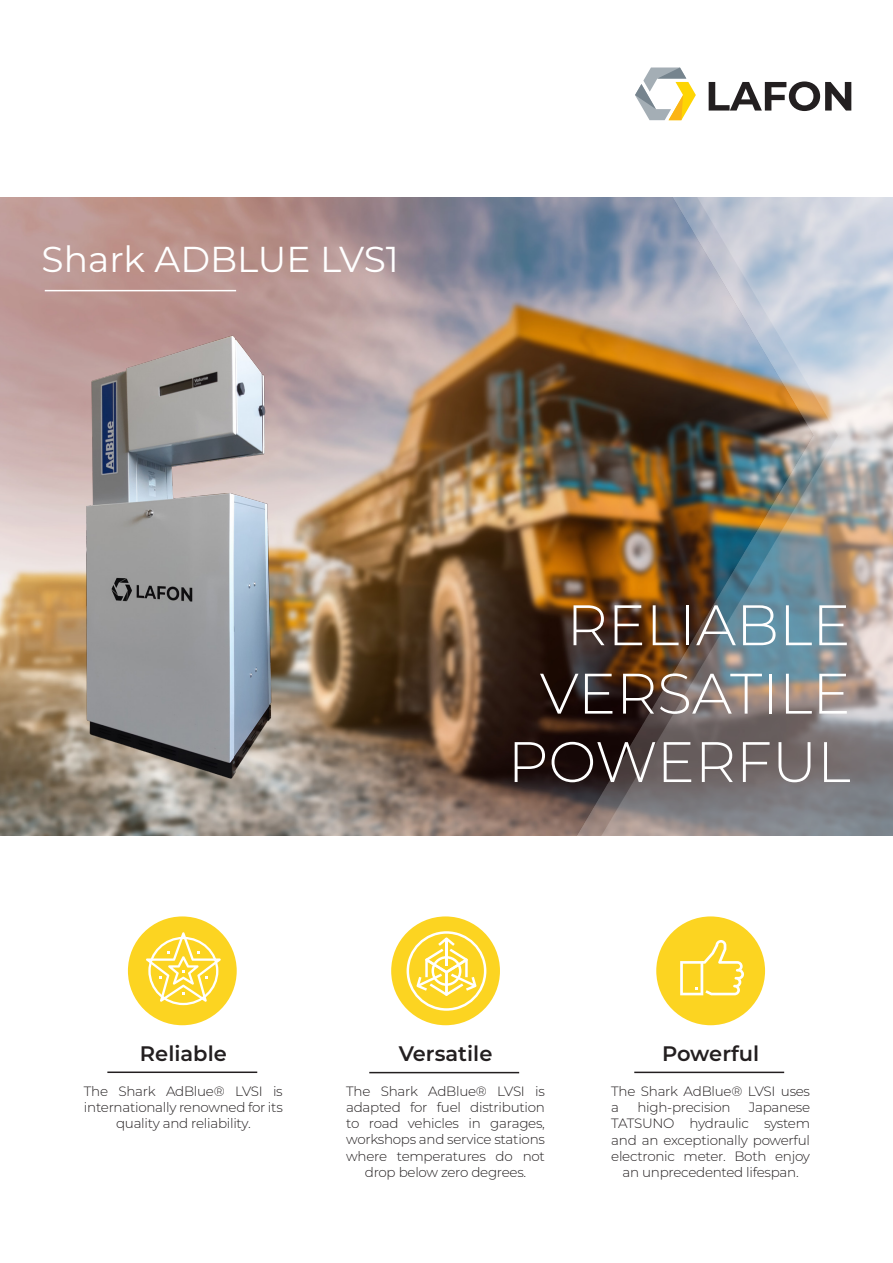
<style>
.page{position:relative;width:893px;height:1263px;background:#fff}
.page>*{position:absolute;margin:0;border:0;box-sizing:border-box;transform-origin:0 0}
.t1{font:300 57px "Montserrat";color:#fff}
.t2{font:36px "Montserrat";color:#fff}
.t3{font:600 21px "Montserrat";color:#231f20}
.t4{font:300 13.5px/16.2px "Montserrat";letter-spacing:-.02em;color:#231f20;text-align:center}
</style>
<div class="page">
<img style="left:0;top:198px;width:577px;height:638px">
<img style="left:577px;top:198px;width:316px;height:638px">
<div style="left:391px;top:916px;width:109px;height:109px;background:#fcd421;border-radius:50%"></div>
<div style="left:128px;top:916px;width:109px;height:109px;background:#fcd421;border-radius:50%"></div>
<div style="left:656px;top:916px;width:109px;height:109px;background:#fcd421;border-radius:50%"></div>
<hr style="left:107px;top:1071px;width:150px;height:2px;background:#231f20">
<hr style="left:634px;top:1071px;width:150px;height:2px;background:#231f20">
<hr style="left:369px;top:1072px;width:150px;height:1px;background:#231f20">
<svg style="left:146px;top:932px;width:75px;height:73px"></svg>
<img style="left:52px;top:330px;width:294px;height:460px">
<svg style="left:680px;top:940px;width:64px;height:55px"></svg>
<svg style="left:407px;top:931px;width:79px;height:80px"></svg>
<hr style="left:45px;top:290px;width:191px;height:1px;background:#fff">
<svg style="left:709px;top:81px;width:142px;height:30px"></svg>
<svg style="left:635px;top:68px;width:61px;height:52px"></svg>
<p class="t2" style="left:42px;top:234px;width:359px">Shark ADBLUE LVS1</p>
<p class="t1" style="left:567px;top:586px;width:285px">RELIABLE</p>
<p class="t1" style="left:540px;top:655px;width:312px">VERSATILE</p>
<p class="t1" style="left:508px;top:723px;width:344px">POWERFUL</p>
<p class="t3" style="left:140px;top:1039px;width:88px">Reliable</p>
<p class="t3" style="left:399px;top:1039px;width:95px">Versatile</p>
<p class="t3" style="left:662px;top:1038px;width:99px">Powerful</p>
<p class="t4" style="left:84px;top:1083px;width:200px">The Shark AdBlue® LVSI is internationally renowned for its quality and reliability.</p>
<p class="t4" style="left:346px;top:1082px;width:200px">The Shark AdBlue® LVSI is adapted for fuel distribution to road vehicles in garages, workshops and service stations where temperatures do not drop below zero degrees.</p>
<p class="t4" style="left:611px;top:1083px;width:200px;text-align:left">The Shark AdBlue® LVSI uses a</p>
<p class="t4" style="left:637px;top:1099px;width:95px">high-precision</p>
<p class="t4" style="left:749px;top:1099px;width:63px">Japanese</p>
<p class="t4" style="left:611px;top:1115px;width:200px">TATSUNO hydraulic system</p>
<p class="t4" style="left:611px;top:1131px;width:200px">and an exceptionally powerful</p>
<p class="t4" style="left:611px;top:1147px;width:200px">electronic meter. Both enjoy</p>
<p class="t4" style="left:623px;top:1164px;width:178px">an unprecedented lifespan.</p>
</div>
